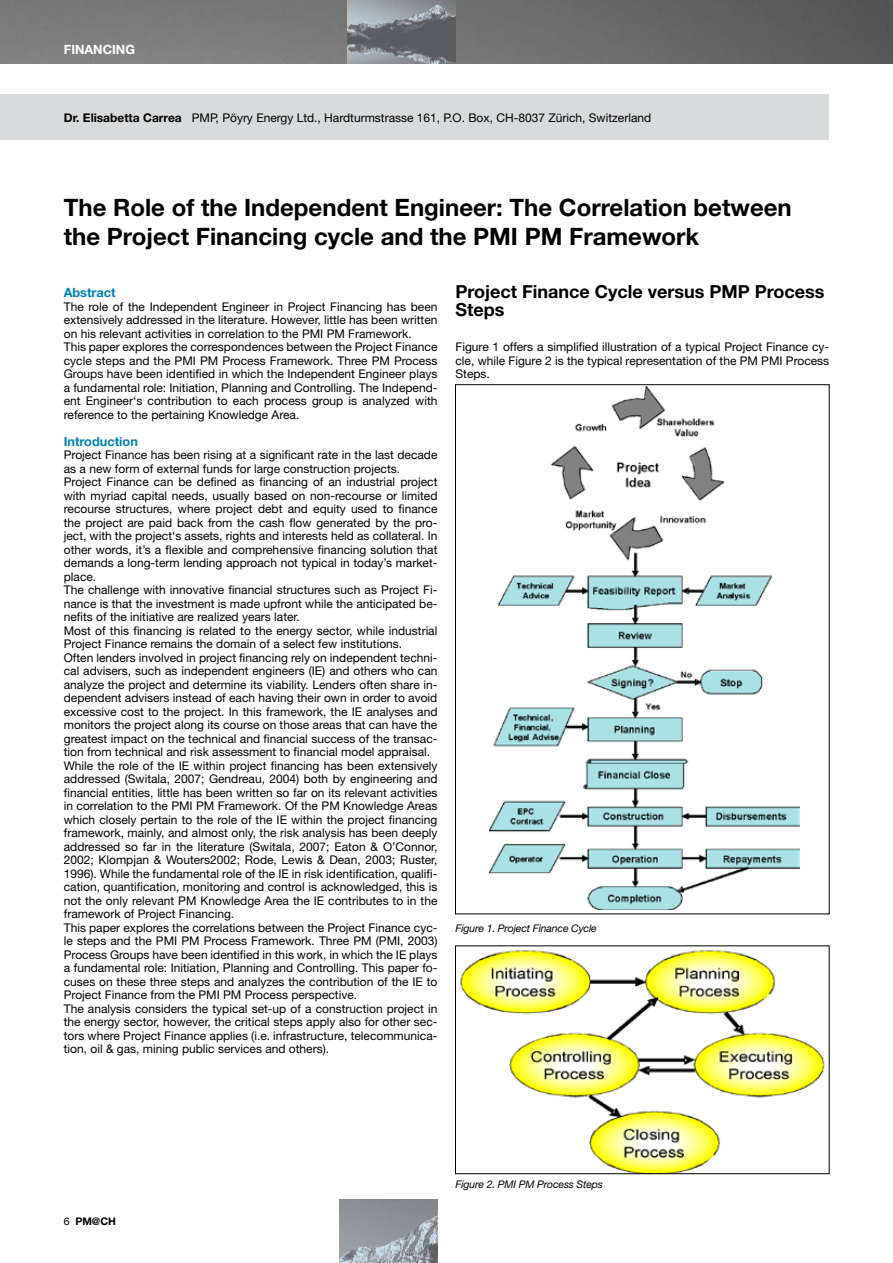
<style>
.page{position:relative;width:893px;height:1263px;background:#fff}
.page>*{position:absolute;margin:0;border:0;box-sizing:border-box;transform-origin:0 0}
.t1{font:700 24px/28.8px "Helvetica Neue";color:#000}
.t2{font:700 18px/18px "Helvetica Neue";color:#000}
.t3{font:700 12.75px "Helvetica Neue";color:#0082b2}
.t4{font:700 12.75px "Helvetica Neue";color:#fff}
.t5{font:12px/13.5px "Helvetica Neue";color:#000}
.t6{font:italic 10.5px "Helvetica Neue";letter-spacing:-.015em;color:#000}
.t7{font:700 10.5px "Helvetica Neue";color:#000}
.s1{font-weight:700}
</style>
<div class="page">
<div style="left:0;top:95px;width:829px;height:45px;background:#d8dadc"></div>
<img style="left:0;top:0;width:893px;height:64px">
<img style="left:348px;top:0;width:107px;height:64px">
<img style="left:340px;top:1199px;width:97px;height:64px">
<img style="left:489px;top:387px;width:310px;height:522px">
<img style="left:459px;top:950px;width:366px;height:222px">
<div style="left:455px;top:945px;width:374px;height:229px;border:1px solid #000"></div>
<p class="t4" style="left:64px;top:42px;width:73px">FINANCING</p>
<p class="t5" style="left:64px;top:110px;width:589px"><span class="s1">Dr. Elisabetta Carrea</span> PMP, Pöyry Energy Ltd., Hardturmstrasse 161, P.O. Box, CH-8037 Zürich, Switzerland</p>
<h1 class="t1" style="left:64px;top:193px;width:729px">The Role of the Independent Engineer: The Correlation between the Project Financing cycle and the PMI PM Framework</h1>
<h2 class="t2" style="left:455px;top:282px;width:371px">Project Finance Cycle versus PMP Process<br>Steps</h2>
<p class="t5" style="left:455px;top:340px;width:375px;text-align:justify">Figure 1 offers a simplified illustration of a typical Project Finance cy&shy;cle, while Figure 2 is the typical representation of the PM PMI Process Steps.</p>
<p class="t3" style="left:64px;top:285px;width:53px">Abstract</p>
<p class="t5" style="left:64px;top:299px;width:375px">The role of the Independent Engineer in Project Financing has been extensively addressed in the literature. However, little has been written on his relevant activities in correlation to the PMI PM Framework.<br>This paper explores the correspondences between the Project Finance cycle steps and the PMI PM Process Framework. Three PM Process Groups have been identified in which the Independent Engineer plays a fundamental role: Initiation, Planning and Controlling. The Independ&shy;ent Engineer‘s contribution to each process group is analyzed with reference to the pertaining Knowledge Area.</p>
<p class="t3" style="left:64px;top:433px;width:76px">Introduction</p>
<p class="t5" style="left:64px;top:448px;width:375px">Project Finance has been rising at a significant rate in the last decade as a new form of external funds for large construction projects.<br>Project Finance can be defined as financing of an industrial project with myriad capital needs, usually based on non-recourse or limited recourse structures, where project debt and equity used to finance the project are paid back from the cash flow generated by the pro&shy;ject, with the project‘s assets, rights and interests held as collateral. In other words, it’s a flexible and comprehensive financing solution that demands a long-term lending approach not typical in today’s market&shy;place.<br>The challenge with innovative financial structures such as Project Fi&shy;nance is that the investment is made upfront while the anticipated be&shy;nefits of the initiative are realized years later.<br>Most of this financing is related to the energy sector, while industrial Project Finance remains the domain of a select few institutions.<br>Often lenders involved in project financing rely on independent techni&shy;cal advisers, such as independent engineers (IE) and others who can analyze the project and determine its viability. Lenders often share in&shy;dependent advisers instead of each having their own in order to avoid excessive cost to the project. In this framework, the IE analyses and monitors the project along its course on those areas that can have the greatest impact on the technical and financial success of the transac&shy;tion from technical and risk assessment to financial model appraisal.<br>While the role of the IE within project financing has been extensively addressed (Switala, 2007; Gendreau, 2004) both by engineering and financial entities, little has been written so far on its relevant activities in correlation to the PMI PM Framework. Of the PM Knowledge Areas which closely pertain to the role of the IE within the project financing framework, mainly, and almost only, the risk analysis has been deeply addressed so far in the literature (Switala, 2007; Eaton &amp; O’Connor, 2002; Klompjan &amp; Wouters2002; Rode, Lewis &amp; Dean, 2003; Ruster, 1996). While the fundamental role of the IE in risk identification, qualifi&shy;cation, quantification, monitoring and control is acknowledged, this is not the only relevant PM Knowledge Area the IE contributes to in the framework of Project Financing.<br>This paper explores the correlations between the Project Finance cyc&shy;le steps and the PMI PM Process Framework. Three PM (PMI, 2003)<br>Process Groups have been identified in this work, in which the IE plays a fundamental role: Initiation, Planning and Controlling. This paper fo&shy;cuses on these three steps and analyzes the contribution of the IE to Project Finance from the PMI PM Process perspective.<br>The analysis considers the typical set-up of a construction project in the energy sector, however, the critical steps apply also for other sec&shy;tors where Project Finance applies (i.e. infrastructure, telecommunica&shy;tion, oil &amp; gas, mining public services and others).</p>
<p class="t6" style="left:455px;top:921px;width:143px">Figure 1. Project Finance Cycle</p>
<p class="t7" style="left:75px;top:1214px;width:42px">PM@CH</p>
<p class="t6" style="left:455px;top:1178px;width:149px">Figure 2. PMI PM Process Steps</p>
</div>
